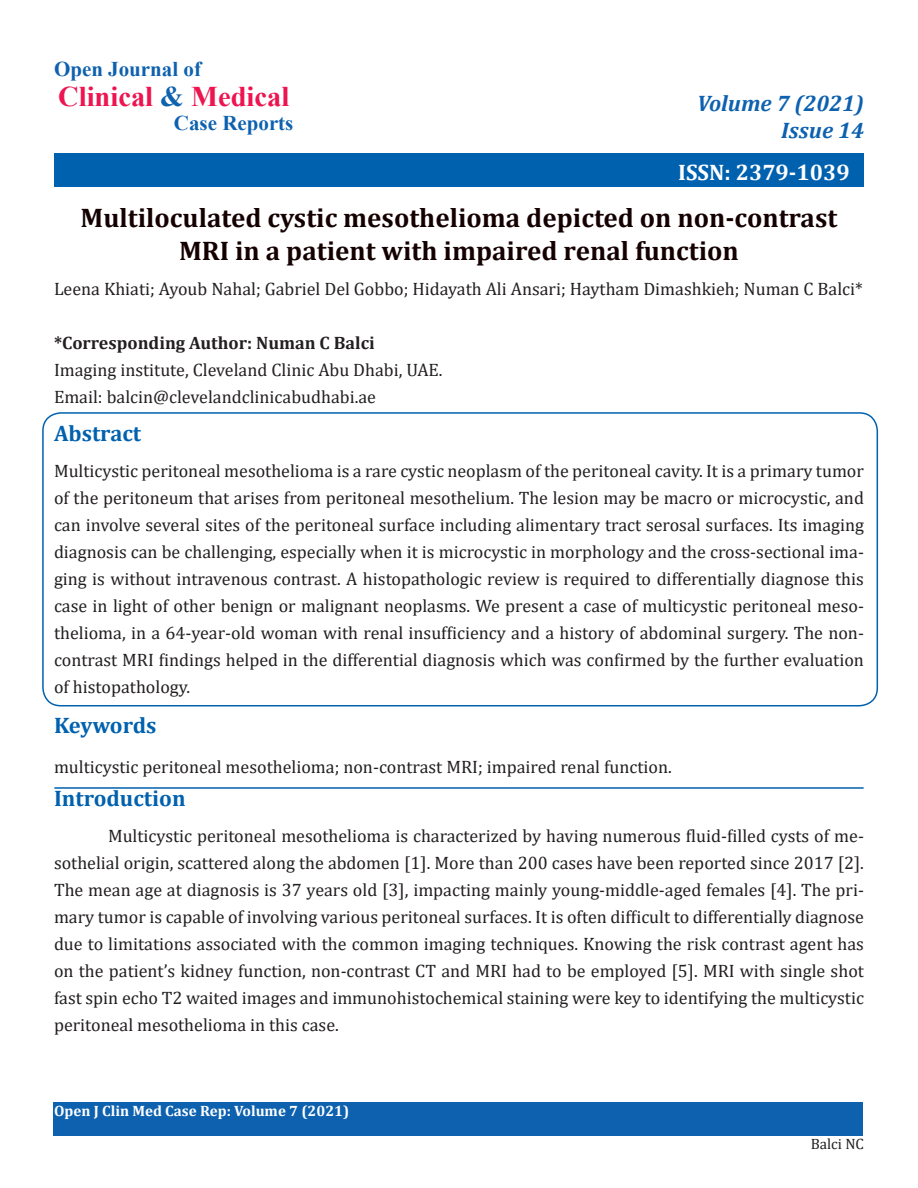
<style>
.page{position:relative;width:918px;height:1188px;background:#fff}
.page>*{position:absolute;margin:0;border:0;box-sizing:border-box;transform-origin:0 0}
.t1{font:700 28.5px "Times New Roman";color:#ed1450}
.t2{font:700 27px/33px "Cambria";color:#150000;text-align:center}
.t3{font:700 22.5px "Cambria";color:#0061af}
.t4{font:italic 700 22.5px "Cambria";color:#0d61af}
.t5{font:700 22.5px "Cambria";color:#fff}
.t6{font:700 21px "Times New Roman";color:#0d61af}
.t7{font:18px/27px "Cambria";color:#231f20;text-align:justify}
.t8{font:700 18px "Cambria";color:#231f20}
.t9{font:700 15px "Cambria";color:#fff}
.t10{font:15px "Cambria";color:#231f20}
.s1{color:#0d61af}
</style>
<div class="page">
<div style="left:54px;top:153px;width:810px;height:34px;background:#0061af"></div>
<div style="left:53px;top:1102px;width:810px;height:34px;background:#0d61af"></div>
<div style="left:42px;top:412px;width:836px;height:294px;border:2px solid #0061af;border-radius:18px"></div>
<hr style="left:54px;top:787px;width:810px;height:2px;background:#0061af">
<p class="t6" style="left:54px;top:54px;width:149px">Open Journal of</p>
<p class="t1" style="left:58px;top:76px;width:233px">Clinical <span class="s1">&amp;</span> Medical</p>
<p class="t6" style="left:174px;top:108px;width:121px">Case Reports</p>
<p class="t4" style="left:697px;top:88px;width:168px">Volume 7 (2021)</p>
<p class="t4" style="left:781px;top:115px;width:84px">Issue 14</p>
<p class="t5" style="left:678px;top:156px;width:173px">ISSN: 2379-1039</p>
<p class="t2" style="left:81px;top:200px;width:758px">Multiloculated cystic mesothelioma depicted on non-contrast<br>MRI in a patient with impaired renal function</p>
<p class="t7" style="left:54px;top:275px;width:810px">Leena Khiati; Ayoub Nahal; Gabriel Del Gobbo; Hidayath Ali Ansari; Haytham Dimashkieh; Numan C Balci*</p>
<p class="t8" style="left:54px;top:330px;width:322px">*Corresponding Author: Numan C Balci</p>
<p class="t7" style="left:54px;top:356px;width:390px">Imaging institute, Cleveland Clinic Abu Dhabi, UAE.</p>
<p class="t7" style="left:54px;top:383px;width:323px">Email: balcin@clevelandclinicabudhabi.ae</p>
<p class="t3" style="left:54px;top:418px;width:89px">Abstract</p>
<p class="t7" style="left:54px;top:458px;width:812px">Multicystic peritoneal mesothelioma is a rare cystic neoplasm of the peritoneal cavity. It is a primary tumor of the peritoneum that arises from peritoneal mesothelium. The lesion may be macro or microcystic, and can involve several sites of the peritoneal surface including alimentary tract serosal surfaces. Its imaging diagnosis can be challenging, especially when it is microcystic in morphology and the cross-sectional ima&shy;ging is without intravenous contrast. A histopathologic review is required to differentially diagnose this case in light of other benign or malignant neoplasms. We present a case of multicystic peritoneal meso&shy;thelioma, in a 64-year-old woman with renal insufficiency and a history of abdominal surgery. The non&shy;contrast MRI findings helped in the differential diagnosis which was confirmed by the further evaluation of histopathology.</p>
<p class="t3" style="left:54px;top:709px;width:104px">Keywords</p>
<p class="t7" style="left:54px;top:753px;width:619px">multicystic peritoneal mesothelioma; non-contrast MRI; impaired renal function.</p>
<p class="t3" style="left:54px;top:783px;width:133px">Introduction</p>
<p class="t7" style="left:54px;top:823px;width:812px;text-indent:54px">Multicystic peritoneal mesothelioma is characterized by having numerous fluid-filled cysts of me&shy;sothelial origin, scattered along the abdomen [1]. More than 200 cases have been reported since 2017 [2].<br>The mean age at diagnosis is 37 years old [3], impacting mainly young-middle-aged females [4]. The pri&shy;mary tumor is capable of involving various peritoneal surfaces. It is often difficult to differentially diagnose due to limitations associated with the common imaging techniques. Knowing the risk contrast agent has on the patient’s kidney function, non-contrast CT and MRI had to be employed [5]. MRI with single shot fast spin echo T2 waited images and immunohistochemical staining were key to identifying the multicystic peritoneal mesothelioma in this case.</p>
<p class="t9" style="left:54px;top:1100px;width:297px">Open J Clin Med Case Rep: Volume 7 (2021)</p>
<p class="t10" style="left:811px;top:1135px;width:55px">Balci NC</p>
</div>
